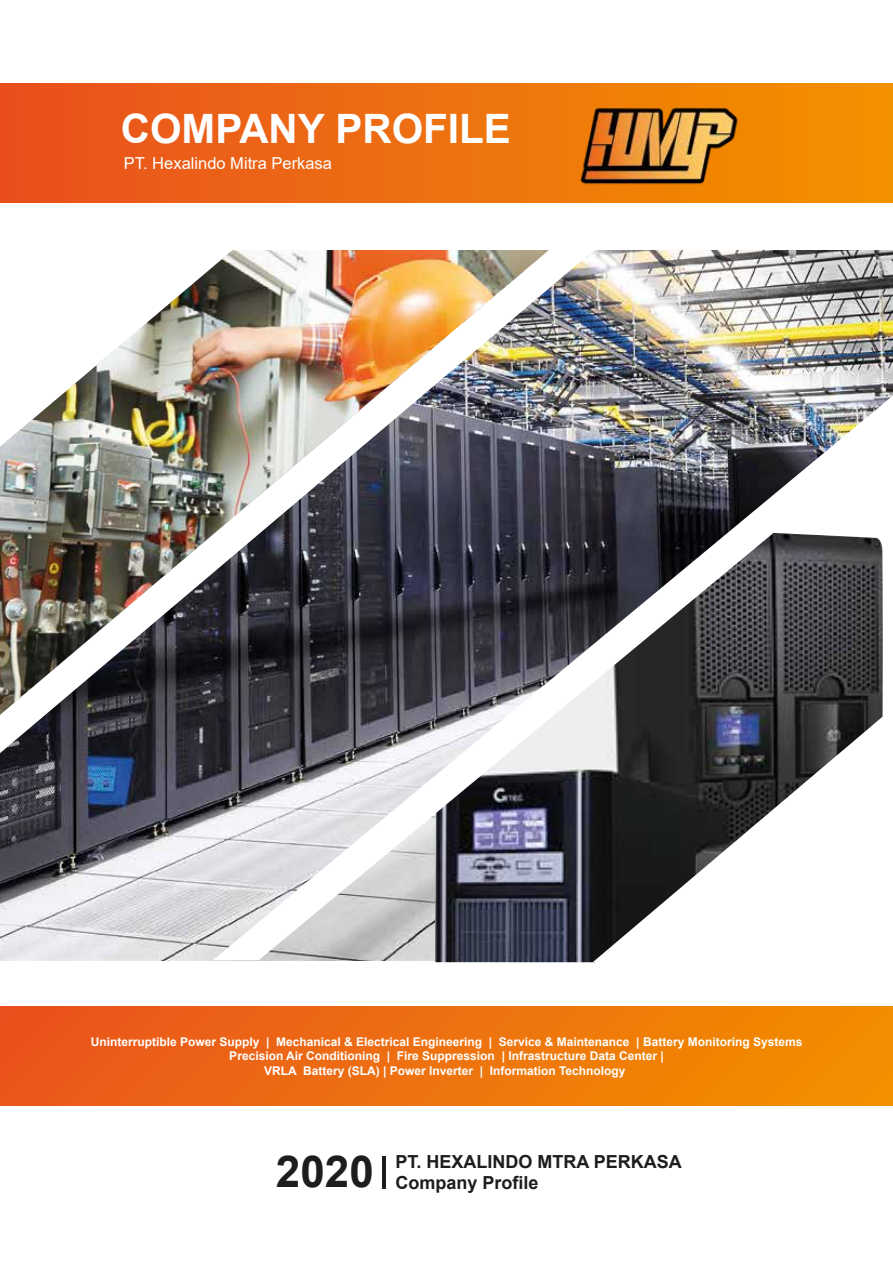
<style>
.page{position:relative;width:893px;height:1263px;background:#fff}
.page>*{position:absolute;margin:0;border:0;box-sizing:border-box;transform-origin:0 0}
.t1{font:700 43.95px "Arial";color:#1d1d1b}
.t2{font:700 40.5px "Arial";color:#fff}
.t3{font:700 18px "Arial";color:#1d1d1b}
.t4{font:16.5px "Arial";color:#fff}
.t5{font:700 12px/14.4px "Arial";color:#fff;text-align:center}
</style>
<div class="page">
<div style="left:0;top:1006px;width:893px;height:99px;background:linear-gradient(to right,#e9541e,#f29000)"></div>
<div style="left:0;top:84px;width:893px;height:118px;background:linear-gradient(to right,#e9501f,#f39300)"></div>
<img style="left:0;top:250px;width:893px;height:710px">
<img style="left:0;top:250px;width:601px;height:503px">
<img style="left:0;top:250px;width:553px;height:465px">
<img style="left:213px;top:345px;width:680px;height:615px">
<svg style="left:593px;top:657px;width:300px;height:305px"></svg>
<img style="left:578px;top:93px;width:162px;height:110px">
<hr style="left:383px;top:1156px;width:3px;height:33px;background:#1d1d1b">
<h2 class="t2" style="left:121px;top:100px;width:392px">COMPANY PROFILE</h2>
<h3 class="t4" style="left:124px;top:152px;width:210px">PT. Hexalindo Mitra Perkasa</h3>
<p class="t5" style="left:91px;top:1035px;width:713px">Uninterruptible Power Supply | Mechanical &amp; Electrical Engineering | Service &amp; Maintenance | Battery Monitoring Systems<br>Precision Air Conditioning | Fire Suppression | Infrastructure Data Center |<br>VRLA Battery (SLA) | Power Inverter | Information Technology</p>
<h1 class="t1" style="left:276px;top:1141px;width:99px">2020</h1>
<h3 class="t3" style="left:396px;top:1149px;width:288px">PT. HEXALINDO MTRA PERKASA</h3>
<h3 class="t3" style="left:396px;top:1170px;width:145px">Company Profile</h3>
</div>
